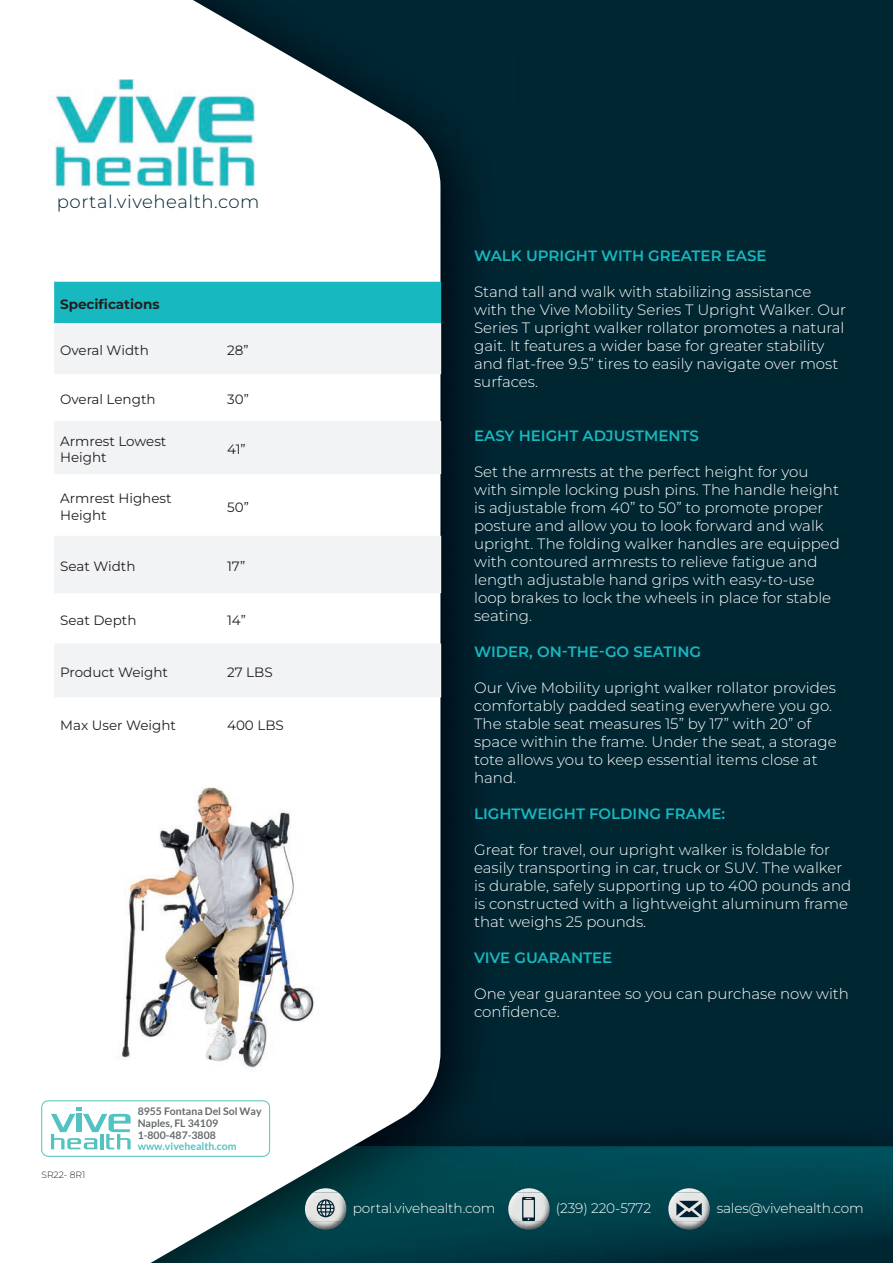
<style>
.page{position:relative;width:893px;height:1263px;background:#002632}
.page>*{position:absolute;margin:0;border:0;box-sizing:border-box;transform-origin:0 0}
.t1{font:300 18.15px "Montserrat";letter-spacing:.03em;color:#002131}
.t2{font:300 15px/18px "Montserrat";color:#fff}
.t3{font:600 15px "Montserrat";color:#17b8bf}
.t4{font:300 13.65px "Montserrat";letter-spacing:-.01em;color:#fff}
.t5{font:13.5px/16.2px "Montserrat";color:#231f20}
.t6{font:700 13.5px "Montserrat";color:#231f20}
.t7{font:700 10.5px/12.3px "Lato";color:#666a6b}
.t8{font:700 10.5px "Lato";color:#53c3c1}
.t9{font:300 9.15px "Montserrat";color:#231f20}
</style>
<div class="page">
<img style="left:523px;top:1146px;width:370px;height:115px">
<img style="left:440px;top:155px;width:32px;height:938px">
<img style="left:440px;top:1146px;width:83px;height:117px">
<svg style="left:0;top:0;width:440px;height:1263px;background:#dce2e3"></svg>
<img style="left:523px;top:1188px;width:18px;height:4px">
<img style="left:523px;top:1221px;width:23px;height:9px">
<img style="left:508px;top:1192px;width:42px;height:29px">
<img style="left:677px;top:1188px;width:24px;height:4px">
<img style="left:672px;top:1221px;width:34px;height:9px">
<img style="left:668px;top:1192px;width:42px;height:29px">
<svg style="left:676px;top:1201px;width:26px;height:16px"></svg>
<svg style="left:512px;top:1189px;width:23px;height:40px"></svg>
<img style="left:313px;top:1188px;width:25px;height:4px">
<img style="left:309px;top:1221px;width:33px;height:9px">
<img style="left:305px;top:1192px;width:41px;height:29px">
<svg style="left:317px;top:1199px;width:18px;height:18px"></svg>
<div style="left:41px;top:1100px;width:229px;height:56px;border:1px solid #53c3c1;border-radius:7px"></div>
<svg style="left:51px;top:1107px;width:80px;height:42px;background:#bee8e7"></svg>
<img style="left:49px;top:79px;width:211px;height:110px">
<div style="left:54px;top:282px;width:387px;height:41px;background:#17b8bf"></div>
<svg style="left:54px;top:323px;width:387px;height:374px;background:#f7f8f8"></svg>
<img style="left:102px;top:775px;width:228px;height:300px">
<p class="t1" style="left:57px;top:190px;width:204px">portal.vivehealth.com</p>
<p class="t6" style="left:60px;top:295px;width:101px">Specifications</p>
<p class="t5" style="left:60px;top:342px;width:90px">Overal Width</p>
<p class="t5" style="left:227px;top:342px;width:23px">28”</p>
<p class="t5" style="left:60px;top:391px;width:97px">Overal Length</p>
<p class="t5" style="left:227px;top:391px;width:23px">30”</p>
<p class="t5" style="left:60px;top:433px;width:108px">Armrest Lowest<br>Height</p>
<p class="t5" style="left:227px;top:441px;width:20px">41”</p>
<p class="t5" style="left:60px;top:490px;width:113px">Armrest Highest<br>Height</p>
<p class="t5" style="left:227px;top:498px;width:23px">50”</p>
<p class="t5" style="left:60px;top:558px;width:77px">Seat Width</p>
<p class="t5" style="left:227px;top:558px;width:20px">17”</p>
<p class="t5" style="left:60px;top:612px;width:78px">Seat Depth</p>
<p class="t5" style="left:227px;top:612px;width:20px">14”</p>
<p class="t5" style="left:60px;top:664px;width:109px">Product Weight</p>
<p class="t5" style="left:227px;top:664px;width:47px">27 LBS</p>
<p class="t5" style="left:60px;top:717px;width:117px">Max User Weight</p>
<p class="t5" style="left:227px;top:717px;width:58px">400 LBS</p>
<p class="t9" style="left:41px;top:1168px;width:45px">SR22- 8R1</p>
<p class="t7" style="left:138px;top:1104px;width:125px">8955 Fontana Del Sol Way<br>Naples, FL 34109<br>1-800-487-3808</p>
<p class="t8" style="left:138px;top:1140px;width:100px">www.vivehealth.com</p>
<p class="t3" style="left:474px;top:245px;width:294px">WALK UPRIGHT WITH GREATER EASE</p>
<p class="t2" style="left:474px;top:282px;width:373px">Stand tall and walk with stabilizing assistance with the Vive Mobility Series T Upright Walker. Our Series T upright walker rollator promotes a natural gait. It features a wider base for greater stability and flat-free 9.5” tires to easily navigate over most surfaces.</p>
<p class="t3" style="left:474px;top:425px;width:226px">EASY HEIGHT ADJUSTMENTS</p>
<p class="t2" style="left:474px;top:462px;width:367px">Set the armrests at the perfect height for you with simple locking push pins. The handle height is adjustable from 40” to 50” to promote proper posture and allow you to look forward and walk upright. The folding walker handles are equipped with contoured armrests to relieve fatigue and length adjustable hand grips with easy-to-use loop brakes to lock the wheels in place for stable seating.</p>
<p class="t3" style="left:474px;top:641px;width:228px">WIDER, ON-THE-GO SEATING</p>
<p class="t2" style="left:474px;top:678px;width:364px">Our Vive Mobility upright walker rollator provides comfortably padded seating everywhere you go.<br>The stable seat measures 15” by 17” with 20” of space within the frame. Under the seat, a storage tote allows you to keep essential items close at hand.</p>
<p class="t3" style="left:474px;top:803px;width:252px">LIGHTWEIGHT FOLDING FRAME:</p>
<p class="t2" style="left:474px;top:840px;width:379px">Great for travel, our upright walker is foldable for easily transporting in car, truck or SUV. The walker is durable, safely supporting up to 400 pounds and is constructed with a lightweight aluminum frame that weighs 25 pounds.</p>
<p class="t3" style="left:474px;top:947px;width:140px">VIVE GUARANTEE</p>
<p class="t2" style="left:474px;top:984px;width:376px">One year guarantee so you can purchase now with confidence.</p>
<p class="t4" style="left:353px;top:1199px;width:144px">portal.vivehealth.com</p>
<p class="t4" style="left:556px;top:1199px;width:97px">(239) 220-5772</p>
<p class="t4" style="left:717px;top:1199px;width:149px">sales@vivehealth.com</p>
</div>
